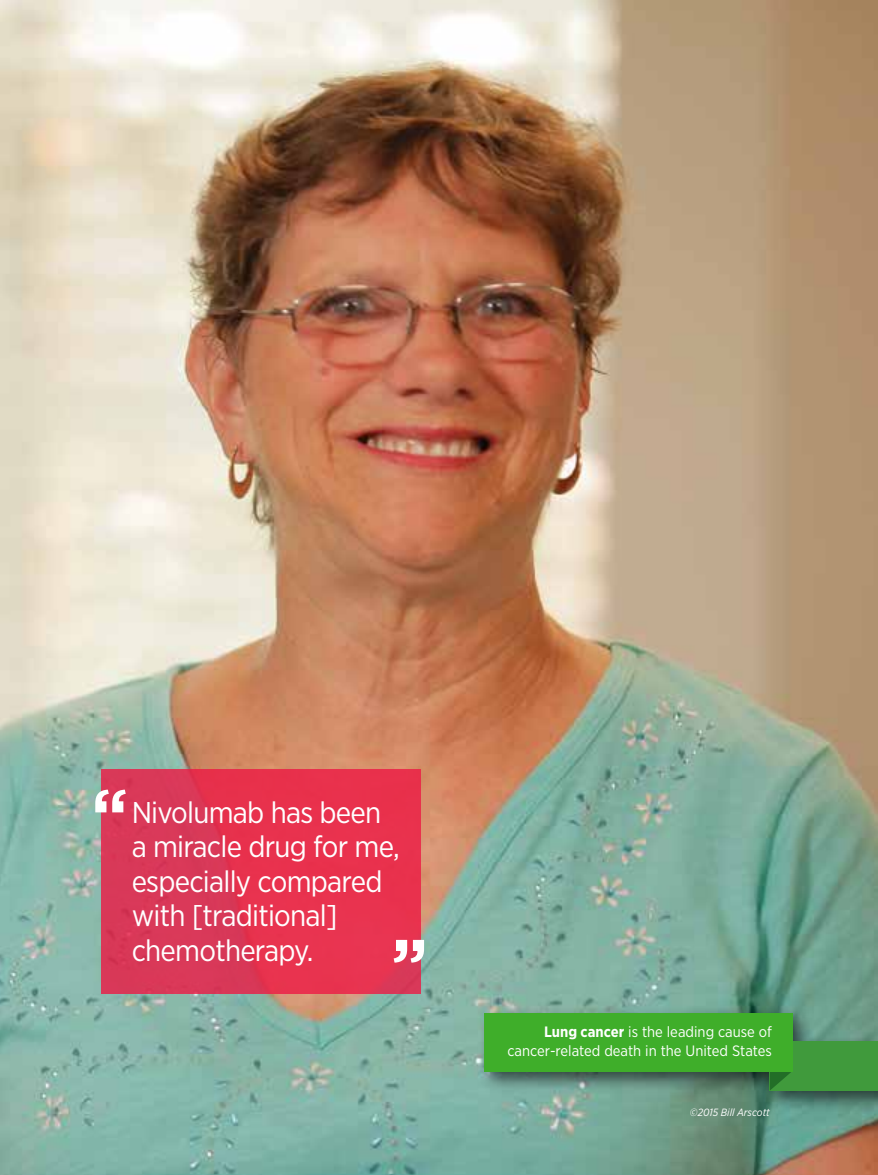
<style>
.page{position:relative;width:878px;height:1175px;background:#fff}
.page>*{position:absolute;margin:0;border:0;box-sizing:border-box;transform-origin:0 0}
.t1{font:700 72px "Gotham Narrow";color:#fff}
.t2{font:30px/34.5px "Gotham Narrow";letter-spacing:-.025em;color:#fff}
.t3{font:15px/19.5px "Gotham Narrow";color:#fff;text-align:right}
.t4{font:italic 10.5px "Gotham Narrow";color:#fff}
.s1{font-weight:700}
</style>
<div class="page">
<img style="left:0;top:0;width:878px;height:1174px">
<div style="left:102px;top:769px;width:319px;height:224px;background:linear-gradient(to right,#d73859,#ed314b)"></div>
<div style="left:477px;top:1006px;width:401px;height:107px;background:#000;opacity:.6"></div>
<div style="left:769px;top:1040px;width:109px;height:50px;background:#409a3c"></div>
<svg style="left:769px;top:1071px;width:23px;height:19px"></svg>
<div style="left:484px;top:1013px;width:308px;height:58px;background:#3fae2a"></div>
<h1 class="t1" style="left:92px;top:768px;width:38px">“</h1>
<p class="t2" style="left:132px;top:794px;width:269px">N ivolumab has been a miracle drug for me, especially compared with [traditional] chemotherapy.</p>
<h1 class="t1" style="left:391px;top:918px;width:38px">”</h1>
<p class="t3" style="left:507px;top:1021px;width:266px"><span class="s1">Lung cancer</span> is the leading cause of cancer-related death in the United States</p>
<p class="t4" style="left:690px;top:1105px;width:81px">©2015 Bill Arscott</p>
</div>
